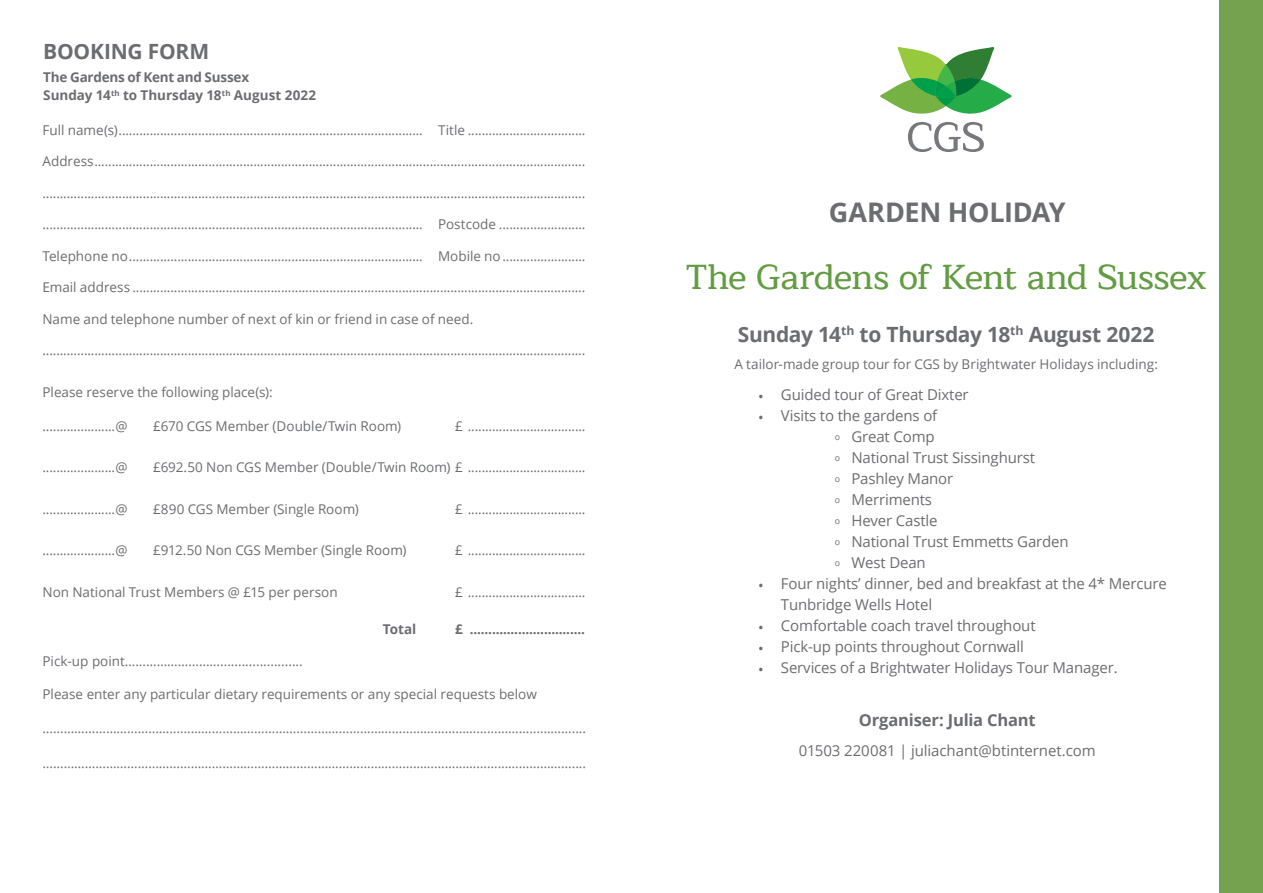
<style>
.page{position:relative;width:1263px;height:893px;background:#fff}
.page>*{position:absolute;margin:0;border:0;box-sizing:border-box;transform-origin:0 0}
.t1{font:500 35.25px "Maitree";letter-spacing:-.025em;color:#639c43}
.t2{font:700 27px "Open Sans";letter-spacing:-.015em;color:#6c6d70}
.t3{font:700 21px "Open Sans";letter-spacing:-.01em;color:#6c6d70}
.t4{font:700 16.5px "Open Sans";letter-spacing:-.01em;color:#6c6d70}
.t5{font:15px "Open Sans";letter-spacing:-.01em;color:#6c6d70}
.t6{font:13.5px "Open Sans";color:#6c6d70}
.t7{font:700 13.5px "Open Sans";letter-spacing:-.01em;color:#6c6d70}
.s1{font-size:8.7px}
</style>
<div class="page">
<svg style="left:880px;top:47px;width:131px;height:67px"></svg>
<svg style="left:908px;top:122px;width:76px;height:30px"></svg>
<div style="left:1219px;top:0;width:44px;height:893px;background:#74a24f"></div>
<p class="t3" style="left:43px;top:36px;width:167px">BOOKING FORM</p>
<p class="t7" style="left:43px;top:68px;width:207px">The Gardens of Kent and Sussex</p>
<p class="t7" style="left:43px;top:86px;width:274px">Sunday 14<sup>th</sup> to Thursday 18<sup>th</sup> August 2022</p>
<p class="t6" style="left:43px;top:121px;width:544px">Full name(s)........................................................................................ Title ..................................</p>
<p class="t6" style="left:43px;top:152px;width:544px">Address..............................................................................................................................................</p>
<p class="t6" style="left:43px;top:184px;width:544px">.............................................................................................................................................................</p>
<p class="t6" style="left:43px;top:215px;width:544px">.............................................................................................................. Postcode .........................</p>
<p class="t6" style="left:43px;top:247px;width:544px">Telephone no..................................................................................... Mobile no........................</p>
<p class="t6" style="left:43px;top:278px;width:544px">Email address ...................................................................................................................................</p>
<p class="t6" style="left:43px;top:310px;width:432px">Name and telephone number of next of kin or friend in case of need.</p>
<p class="t6" style="left:43px;top:341px;width:544px">.............................................................................................................................................................</p>
<p class="t6" style="left:43px;top:383px;width:232px">Please reserve the following place(s):</p>
<p class="t6" style="left:43px;top:417px;width:87px">.....................@</p>
<p class="t6" style="left:153px;top:417px;width:250px">£670 CGS Member (Double/Twin Room)</p>
<p class="t6" style="left:455px;top:417px;width:132px">£ ..................................</p>
<p class="t6" style="left:43px;top:458px;width:87px">.....................@</p>
<p class="t6" style="left:153px;top:458px;width:434px">£692.50 Non CGS Member (Double/Twin Room) £ ..................................</p>
<p class="t6" style="left:43px;top:500px;width:87px">.....................@</p>
<p class="t6" style="left:153px;top:500px;width:207px">£890 CGS Member (Single Room)</p>
<p class="t6" style="left:455px;top:500px;width:132px">£ ..................................</p>
<p class="t6" style="left:43px;top:541px;width:87px">.....................@</p>
<p class="t6" style="left:153px;top:541px;width:255px">£912.50 Non CGS Member (Single Room)</p>
<p class="t6" style="left:455px;top:541px;width:132px">£ ..................................</p>
<p class="t6" style="left:43px;top:583px;width:297px">Non National Trust Members @ £15 per person</p>
<p class="t6" style="left:455px;top:583px;width:132px">£ ..................................</p>
<p class="t7" style="left:383px;top:620px;width:35px">Total</p>
<p class="t7" style="left:455px;top:620px;width:131px">£ ...............................</p>
<p class="t6" style="left:43px;top:651px;width:262px">Pick-up point……………………….......................</p>
<p class="t6" style="left:43px;top:684px;width:496px">Please enter any particular dietary requirements or any special requests below</p>
<p class="t6" style="left:43px;top:719px;width:545px">……………………………………………………………………………………………………………………………………....</p>
<p class="t6" style="left:43px;top:753px;width:545px">……………………………………………………………………………………………………………………………………....</p>
<p class="t2" style="left:829px;top:193px;width:238px">GARDEN HOLIDAY</p>
<p class="t1" style="left:686px;top:248px;width:522px">The Gardens of Kent and Sussex</p>
<p class="t3" style="left:738px;top:320px;width:418px">Sunday 14<sup>th</sup> to Thursday 18<sup>th</sup> August 2022</p>
<p class="t6" style="left:734px;top:354px;width:425px">A tailor-made group tour for CGS by Brightwater Holidays including:</p>
<p class="t5" style="left:758px;top:384px;width:212px">• Guided tour of Great Dixter</p>
<p class="t5" style="left:758px;top:405px;width:181px">• Visits to the gardens of</p>
<p class="t5" style="left:835px;top:426px;width:101px"><span class="s1">o</span> Great Comp</p>
<p class="t5" style="left:835px;top:447px;width:202px"><span class="s1">o</span> National Trust Sissinghurst</p>
<p class="t5" style="left:835px;top:468px;width:120px"><span class="s1">o</span> Pashley Manor</p>
<p class="t5" style="left:835px;top:489px;width:99px"><span class="s1">o</span> Merriments</p>
<p class="t5" style="left:835px;top:510px;width:104px"><span class="s1">o</span> Hever Castle</p>
<p class="t5" style="left:835px;top:531px;width:235px"><span class="s1">o</span> National Trust Emmetts Garden</p>
<p class="t5" style="left:835px;top:552px;width:92px"><span class="s1">o</span> West Dean</p>
<p class="t5" style="left:758px;top:573px;width:410px">• Four nights’ dinner, bed and breakfast at the 4* Mercure</p>
<p class="t5" style="left:781px;top:594px;width:153px">Tunbridge Wells Hotel</p>
<p class="t5" style="left:758px;top:615px;width:279px">• Comfortable coach travel throughout</p>
<p class="t5" style="left:758px;top:636px;width:267px">• Pick-up points throughout Cornwall</p>
<p class="t5" style="left:758px;top:657px;width:361px">• Services of a Brightwater Holidays Tour Manager.</p>
<p class="t4" style="left:859px;top:708px;width:179px">Organiser: Julia Chant</p>
<p class="t5" style="left:799px;top:740px;width:298px">01503 220081 | juliachant@btinternet.com</p>
</div>
